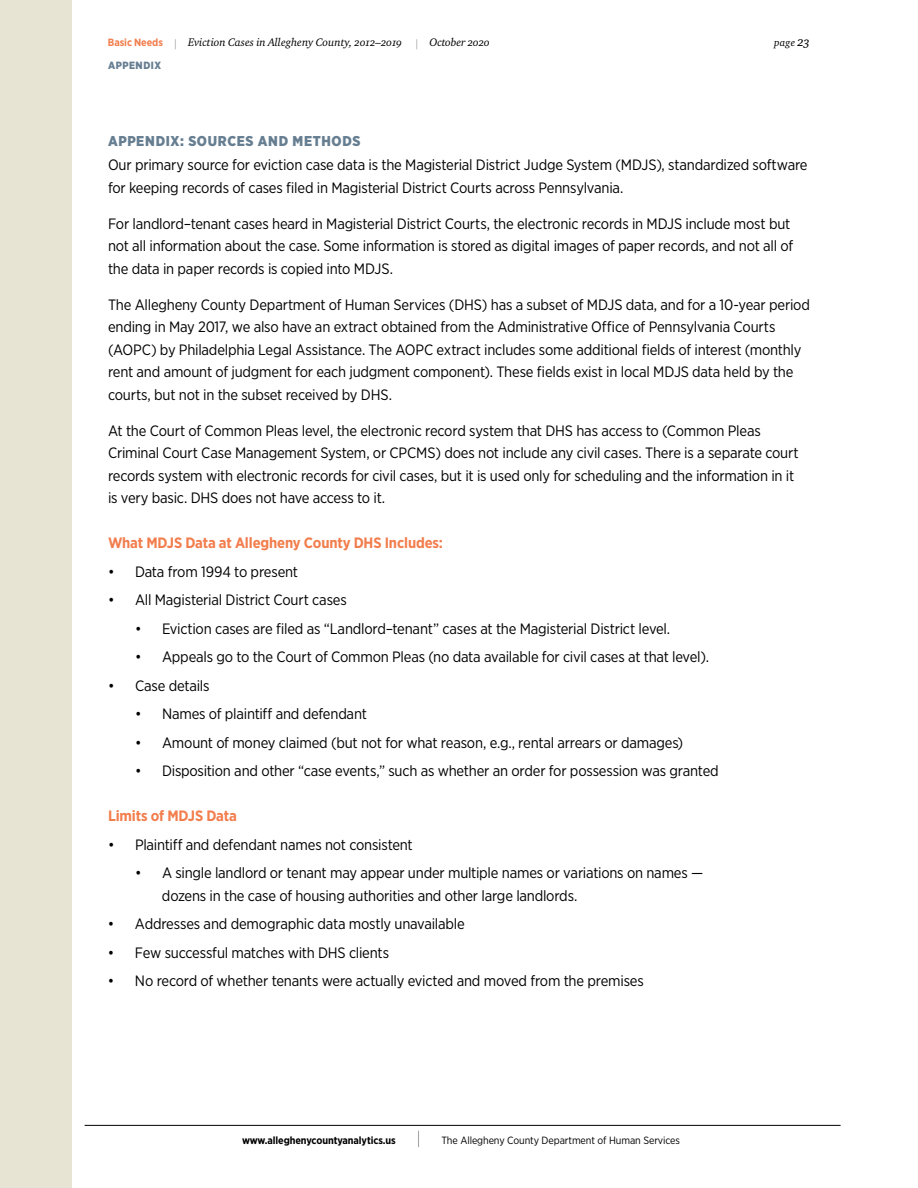
<style>
.page{position:relative;width:918px;height:1188px;background:#fff}
.page>*{position:absolute;margin:0;border:0;box-sizing:border-box;transform-origin:0 0}
.t1{font:15px/22.5px "Gotham Narrow";letter-spacing:-.015em;color:#000}
.t2{font:700 15px "Gotham Narrow";letter-spacing:-.01em;color:#f27d4d}
.t3{font:900 14.25px "Gotham Narrow";letter-spacing:.045em;color:#667e91}
.t4{font:11.25px "Charter ITC Regu Ital OS";color:#000}
.t5{font:10.5px "Gotham Narrow";letter-spacing:-.01em;color:#000}
.t6{font:700 10.5px "Gotham Narrow";letter-spacing:-.01em;color:#000}
.t7{font:900 10.5px "Gotham Narrow";letter-spacing:.05em;color:#667e91}
.t8{font:10.5px "Charter ITC Regu Ital OS";color:#000}
.s1{font-family:"Gotham Narrow";font-weight:700;font-size:10.5px;color:#f27d4d}
.s2{font-family:"Gotham Narrow";font-weight:100}
.s3{font-size:13.5px}
.s4{font-weight:100;font-size:18px}
</style>
<div class="page">
<div style="left:0;top:0;width:72px;height:1188px;background:#e7e4d3"></div>
<hr style="left:85px;top:1125px;width:756px;height:1px;background:#000">
<p class="t4" style="left:108px;top:36px;width:384px"><span class="s1">Basic Needs</span> <span class="s2">|</span> Eviction Cases in Allegheny County, 2012–2019 <span class="s2">|</span> October 2020</p>
<p class="t8" style="left:774px;top:36px;width:37px">page <span class="s3">23</span></p>
<p class="t7" style="left:108px;top:58px;width:55px">APPENDIX</p>
<p class="t3" style="left:108px;top:132px;width:254px">APPENDIX: SOURCES AND METHODS</p>
<p class="t1" style="left:108px;top:154px;width:701px">Our primary source for eviction case data is the Magisterial District Judge System (MDJS), standardized software for keeping records of cases filed in Magisterial District Courts across Pennsylvania.</p>
<p class="t1" style="left:108px;top:212px;width:687px">For landlord–tenant cases heard in Magisterial District Courts, the electronic records in MDJS include most but not all information about the case. Some information is stored as digital images of paper records, and not all of the data in paper records is copied into MDJS.</p>
<p class="t1" style="left:108px;top:293px;width:703px">The Allegheny County Department of Human Services (DHS) has a subset of MDJS data, and for a 10-year period ending in May 2017, we also have an extract obtained from the Administrative Office of Pennsylvania Courts (AOPC) by Philadelphia Legal Assistance. The AOPC extract includes some additional fields of interest (monthly rent and amount of judgment for each judgment component). These fields exist in local MDJS data held by the courts, but not in the subset received by DHS.</p>
<p class="t1" style="left:108px;top:419px;width:692px">At the Court of Common Pleas level, the electronic record system that DHS has access to (Common Pleas Criminal Court Case Management System, or CPCMS) does not include any civil cases. There is a separate court records system with electronic records for civil cases, but it is used only for scheduling and the information in it is very basic. DHS does not have access to it.</p>
<p class="t2" style="left:108px;top:533px;width:337px">What MDJS Data at Allegheny County DHS Includes:</p>
<p class="t1" style="left:108px;top:560px;width:192px">• Data from 1994 to present</p>
<p class="t1" style="left:108px;top:589px;width:240px">• All Magisterial District Court cases</p>
<p class="t1" style="left:135px;top:617px;width:537px">• Eviction cases are filed as “Landlord–tenant” cases at the Magisterial District level.</p>
<p class="t1" style="left:135px;top:646px;width:576px">• Appeals go to the Court of Common Pleas (no data available for civil cases at that level).</p>
<p class="t1" style="left:108px;top:674px;width:103px">• Case details</p>
<p class="t1" style="left:135px;top:703px;width:233px">• Names of plaintiff and defendant</p>
<p class="t1" style="left:135px;top:731px;width:550px">• Amount of money claimed (but not for what reason, e.g., rental arrears or damages)</p>
<p class="t1" style="left:135px;top:760px;width:585px">• Disposition and other “case events,” such as whether an order for possession was granted</p>
<p class="t2" style="left:108px;top:806px;width:130px">Limits of MDJS Data</p>
<p class="t1" style="left:108px;top:833px;width:306px">• Plaintiff and defendant names not consistent</p>
<p class="t1" style="left:162px;top:862px;width:543px;text-indent:-27px">• A single landlord or tenant may appear under multiple names or variations on names — dozens in the case of housing authorities and other large landlords.</p>
<p class="t1" style="left:108px;top:913px;width:358px">• Addresses and demographic data mostly unavailable</p>
<p class="t1" style="left:108px;top:941px;width:283px">• Few successful matches with DHS clients</p>
<p class="t1" style="left:108px;top:970px;width:537px">• No record of whether tenants were actually evicted and moved from the premises</p>
<p class="t6" style="left:242px;top:1133px;width:180px">www.alleghenycountyanalytics.us <span class="s4">|</span></p>
<p class="t5" style="left:441px;top:1134px;width:240px">The Allegheny County Department of Human Services</p>
</div>
